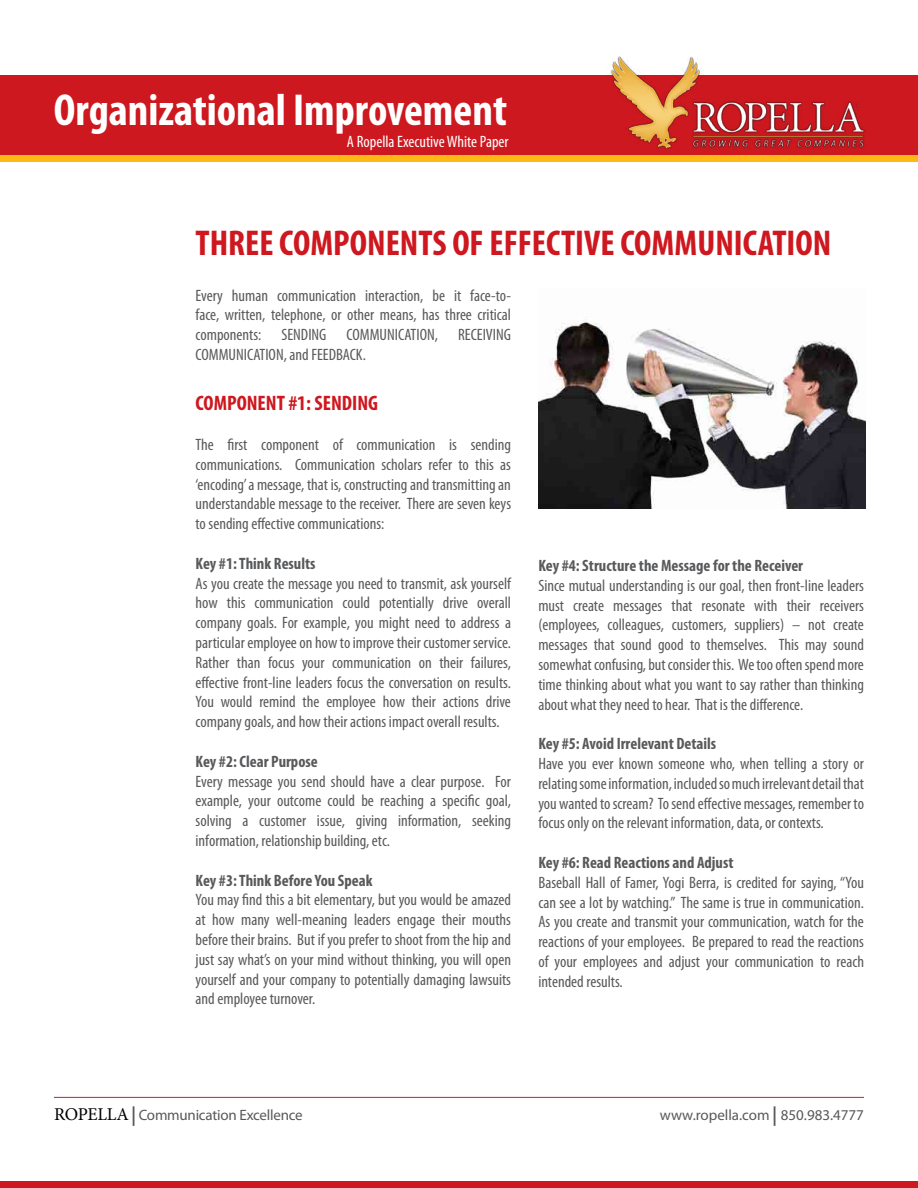
<style>
.page{position:relative;width:918px;height:1188px;background:#fff}
.page>*{position:absolute;margin:0;border:0;box-sizing:border-box;transform-origin:0 0}
.t1{font:700 condensed 45px "Myriad Pro";color:#fff}
.t2{font:700 condensed 36px "Myriad Pro";color:#ce171e}
.t3{font:700 condensed 21px "Myriad Pro";color:#ce171e}
.t4{font:condensed 16.5px/19.8px "Myriad Pro";color:#58595b;text-align:justify}
.t5{font:700 condensed 16.5px "Myriad Pro";color:#58595b}
.t6{font:condensed 16.5px "Myriad Pro";color:#fff}
.t7{font:15px "Myriad Pro";letter-spacing:-.015em;color:#58595b}
.s1{font-family:"Minion Pro";font-size:18px;color:#000}
.s2{font-weight:600;font-size:19.5px}
</style>
<div class="page">
<div style="left:0;top:136px;width:918px;height:26px;background:#fdb813"></div>
<div style="left:0;top:75px;width:918px;height:80px;background:#ce181f"></div>
<div style="left:0;top:1181px;width:918px;height:7px;background:#ce181f"></div>
<img style="left:610px;top:56px;width:255px;height:93px">
<hr style="left:54px;top:1097px;width:810px;height:1px;background:#d71920">
<img style="left:538px;top:317px;width:327px;height:191px">
<h1 class="t1" style="left:54px;top:81px;width:455px">Organizational Improvement</h1>
<p class="t6" style="left:347px;top:132px;width:163px">A Ropella Executive White Paper</p>
<h2 class="t2" style="left:196px;top:221px;width:637px">THREE COMPONENTS OF EFFECTIVE COMMUNICATION</h2>
<p class="t4" style="left:196px;top:285px;width:317px">Every human communication interaction, be it face-to&shy;face, written, telephone, or other means, has three critical components: SENDING COMMUNICATION, RECEIVING COMMUNICATION, and FEEDBACK.</p>
<p class="t3" style="left:196px;top:390px;width:184px">COMPONENT #1: SENDING</p>
<p class="t4" style="left:196px;top:435px;width:317px">The first component of communication is sending communications. Communication scholars refer to this as ‘encoding’ a message, that is, constructing and transmitting an understandable message to the receiver. There are seven keys to sending effective communications:</p>
<p class="t5" style="left:196px;top:553px;width:122px">Key #1: Think Results</p>
<p class="t4" style="left:196px;top:573px;width:317px">As you create the message you need to transmit, ask yourself how this communication could potentially drive overall company goals. For example, you might need to address a particular employee on how to improve their customer service.<br>Rather than focus your communication on their failures, effective front-line leaders focus the conversation on results.<br>You would remind the employee how their actions drive company goals, and how their actions impact overall results.</p>
<p class="t5" style="left:196px;top:751px;width:124px">Key #2: Clear Purpose</p>
<p class="t4" style="left:196px;top:771px;width:317px">Every message you send should have a clear purpose. For example, your outcome could be reaching a specific goal, solving a customer issue, giving information, seeking information, relationship building, etc.</p>
<p class="t5" style="left:196px;top:870px;width:178px">Key #3: Think Before You Speak</p>
<p class="t4" style="left:196px;top:890px;width:317px">You may find this a bit elementary, but you would be amazed at how many well-meaning leaders engage their mouths before their brains. But if you prefer to shoot from the hip and just say what’s on your mind without thinking, you will open yourself and your company to potentially damaging lawsuits and employee turnover.</p>
<p class="t5" style="left:538px;top:555px;width:266px">Key #4: Structure the Message for the Receiver</p>
<p class="t4" style="left:538px;top:575px;width:327px">Since mutual understanding is our goal, then front-line leaders must create messages that resonate with their receivers (employees, colleagues, customers, suppliers) – not create messages that sound good to themselves. This may sound somewhat confusing, but consider this. We too often spend more time thinking about what you want to say rather than thinking about what they need to hear. That is the difference.</p>
<p class="t5" style="left:538px;top:733px;width:179px">Key #5: Avoid Irrelevant Details</p>
<p class="t4" style="left:538px;top:753px;width:327px">Have you ever known someone who, when telling a story or relating some information, included so much irrelevant detail that you wanted to scream? To send effective messages, remember to focus only on the relevant information, data, or contexts.</p>
<p class="t5" style="left:538px;top:852px;width:197px">Key #6: Read Reactions and Adjust</p>
<p class="t4" style="left:538px;top:872px;width:327px">Baseball Hall of Famer, Yogi Berra, is credited for saying, “You can see a lot by watching.” The same is true in communication.<br>As you create and transmit your communication, watch for the reactions of your employees. Be prepared to read the reactions of your employees and adjust your communication to reach intended results.</p>
<p class="t7" style="left:54px;top:1106px;width:250px"><span class="s1">ROPELLA</span><span class="s2">|</span> Communication Excellence</p>
<p class="t7" style="left:660px;top:1106px;width:206px">www.ropella.com <span class="s2">|</span> 850.983.4777</p>
</div>
